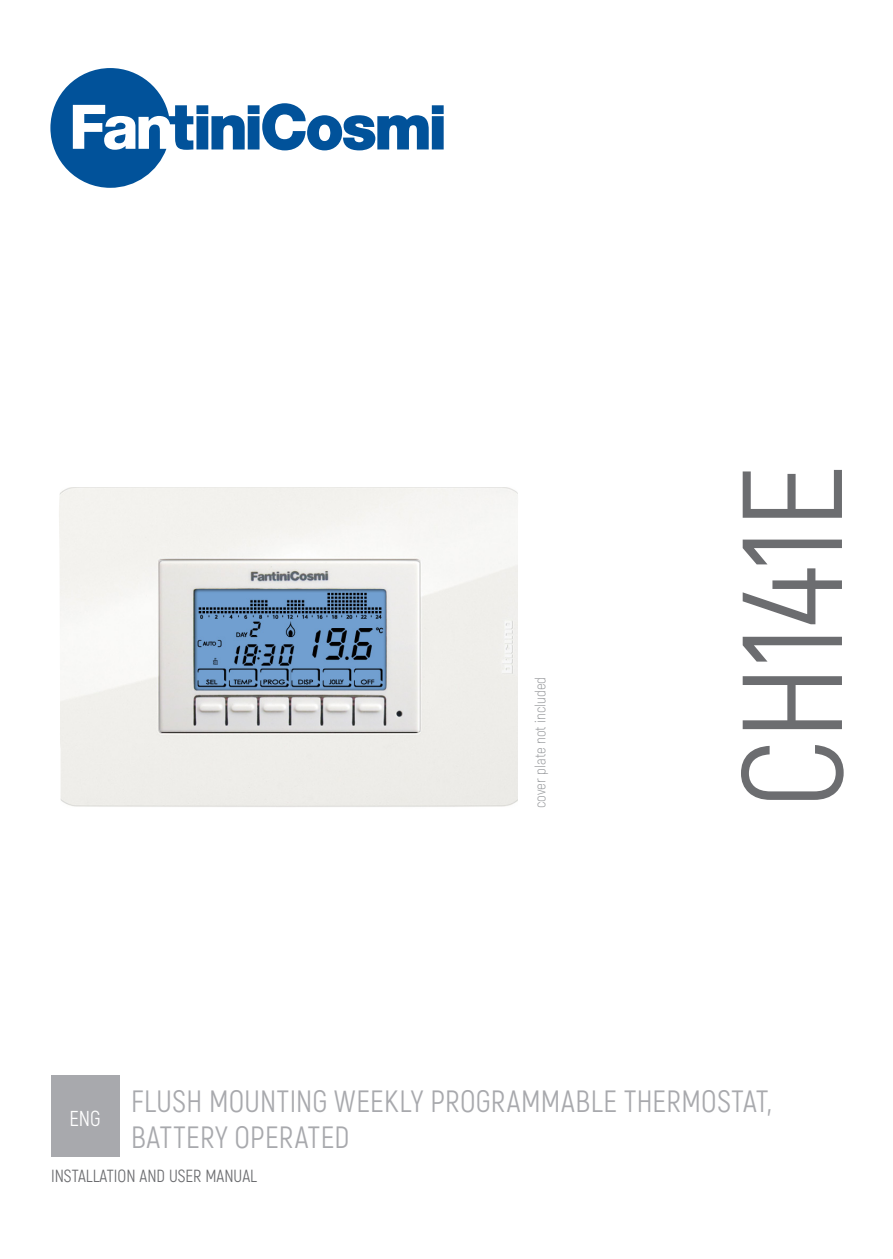
<style>
.page{position:relative;width:893px;height:1259px;background:#fff}
.page>*{position:absolute;margin:0;border:0;box-sizing:border-box;transform-origin:0 0}
.t1{font:141.9px "Akrobat";color:#6c6d70}
.t2{font:30px/36px "Akrobat";letter-spacing:.01em;color:#a8a9ad}
.t3{font:21px "Akrobat";color:#fff}
.t4{font:17.1px "Akrobat";color:#6c6d70}
.t5{font:300 15px "Akrobat";color:#939598}
</style>
<div class="page">
<img style="left:59px;top:487px;width:459px;height:320px">
<svg style="left:50px;top:68px;width:394px;height:120px"></svg>
<div style="left:51px;top:1075px;width:68px;height:81px;background:#a8a9ad"></div>
<p class="t5" style="left:531px;top:808px;width:133px;rotate:-90deg">cover plate not included</p>
<p class="t1" style="left:708px;top:808px;width:345px;rotate:-90deg">CH141E</p>
<p class="t2" style="left:131px;top:1083px;width:642px">FLUSH MOUNTING WEEKLY PROGRAMMABLE THERMOSTAT,<br>BATTERY OPERATED</p>
<p class="t4" style="left:51px;top:1165px;width:208px">INSTALLATION AND USER MANUAL</p>
<p class="t3" style="left:69px;top:1106px;width:33px">ENG</p>
</div>
